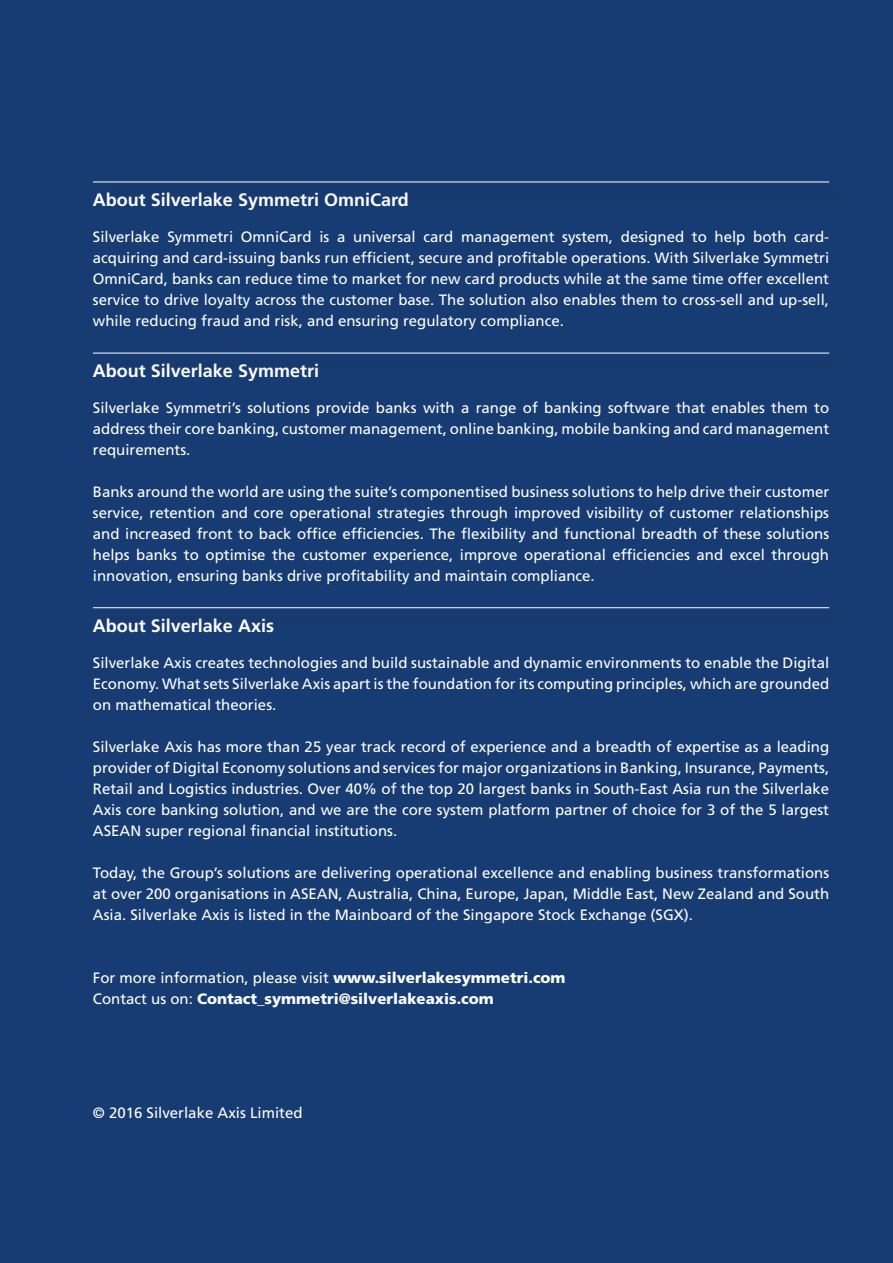
<style>
.page{position:relative;width:893px;height:1263px;background:#173c73}
.page>*{position:absolute;margin:0;border:0;box-sizing:border-box;transform-origin:0 0}
.t1{font:700 18px "Frutiger LT Std";color:#fff}
.t2{font:15px/21px "Frutiger LT Std";color:#fff;text-align:justify}
.t3{font:900 15px/21px "Frutiger LT Std";color:#fff}
.s1{font-weight:400}
</style>
<div class="page">
<div style="left:95px;top:355px;width:750px;height:17px;background:#173a6f"></div>
<hr style="left:93px;top:353px;width:736px;height:1px;background:#fff">
<hr style="left:93px;top:182px;width:736px;height:1px;background:#fff">
<div style="left:95px;top:610px;width:750px;height:17px;background:#173a6f"></div>
<hr style="left:93px;top:607px;width:736px;height:1px;background:#fff">
<p class="t1" style="left:93px;top:189px;width:317px">About Silverlake Symmetri OmniCard</p>
<p class="t2" style="left:93px;top:226px;width:738px">Silverlake Symmetri OmniCard is a universal card management system, designed to help both card&shy;acquiring and card-issuing banks run efficient, secure and profitable operations. With Silverlake Symmetri OmniCard, banks can reduce time to market for new card products while at the same time offer excellent service to drive loyalty across the customer base. The solution also enables them to cross-sell and up-sell, while reducing fraud and risk, and ensuring regulatory compliance.</p>
<p class="t1" style="left:93px;top:360px;width:228px">About Silverlake Symmetri</p>
<p class="t2" style="left:93px;top:397px;width:738px">Silverlake Symmetri’s solutions provide banks with a range of banking software that enables them to address their core banking, customer management, online banking, mobile banking and card management requirements.</p>
<p class="t2" style="left:93px;top:481px;width:738px">Banks around the world are using the suite’s componentised business solutions to help drive their customer service, retention and core operational strategies through improved visibility of customer relationships and increased front to back office efficiencies. The flexibility and functional breadth of these solutions helps banks to optimise the customer experience, improve operational efficiencies and excel through innovation, ensuring banks drive profitability and maintain compliance.</p>
<p class="t1" style="left:93px;top:615px;width:183px">About Silverlake Axis</p>
<p class="t2" style="left:93px;top:652px;width:738px">Silverlake Axis creates technologies and build sustainable and dynamic environments to enable the Digital Economy. What sets Silverlake Axis apart is the foundation for its computing principles, which are grounded on mathematical theories.</p>
<p class="t2" style="left:93px;top:736px;width:738px">Silverlake Axis has more than 25 year track record of experience and a breadth of expertise as a leading provider of Digital Economy solutions and services for major organizations in Banking, Insurance, Payments, Retail and Logistics industries. Over 40% of the top 20 largest banks in South-East Asia run the Silverlake Axis core banking solution, and we are the core system platform partner of choice for 3 of the 5 largest ASEAN super regional financial institutions.</p>
<p class="t2" style="left:93px;top:862px;width:738px">Today, the Group’s solutions are delivering operational excellence and enabling business transformations at over 200 organisations in ASEAN, Australia, China, Europe, Japan, Middle East, New Zealand and South Asia. Silverlake Axis is listed in the Mainboard of the Singapore Stock Exchange (SGX).</p>
<p class="t3" style="left:93px;top:967px;width:474px"><span class="s1">For more information, please visit</span> www.silverlakesymmetri.com<br><span class="s1">Contact us on:</span> Contact_symmetri@silverlakeaxis.com</p>
<p class="t2" style="left:93px;top:1102px;width:211px">© 2016 Silverlake Axis Limited</p>
</div>
